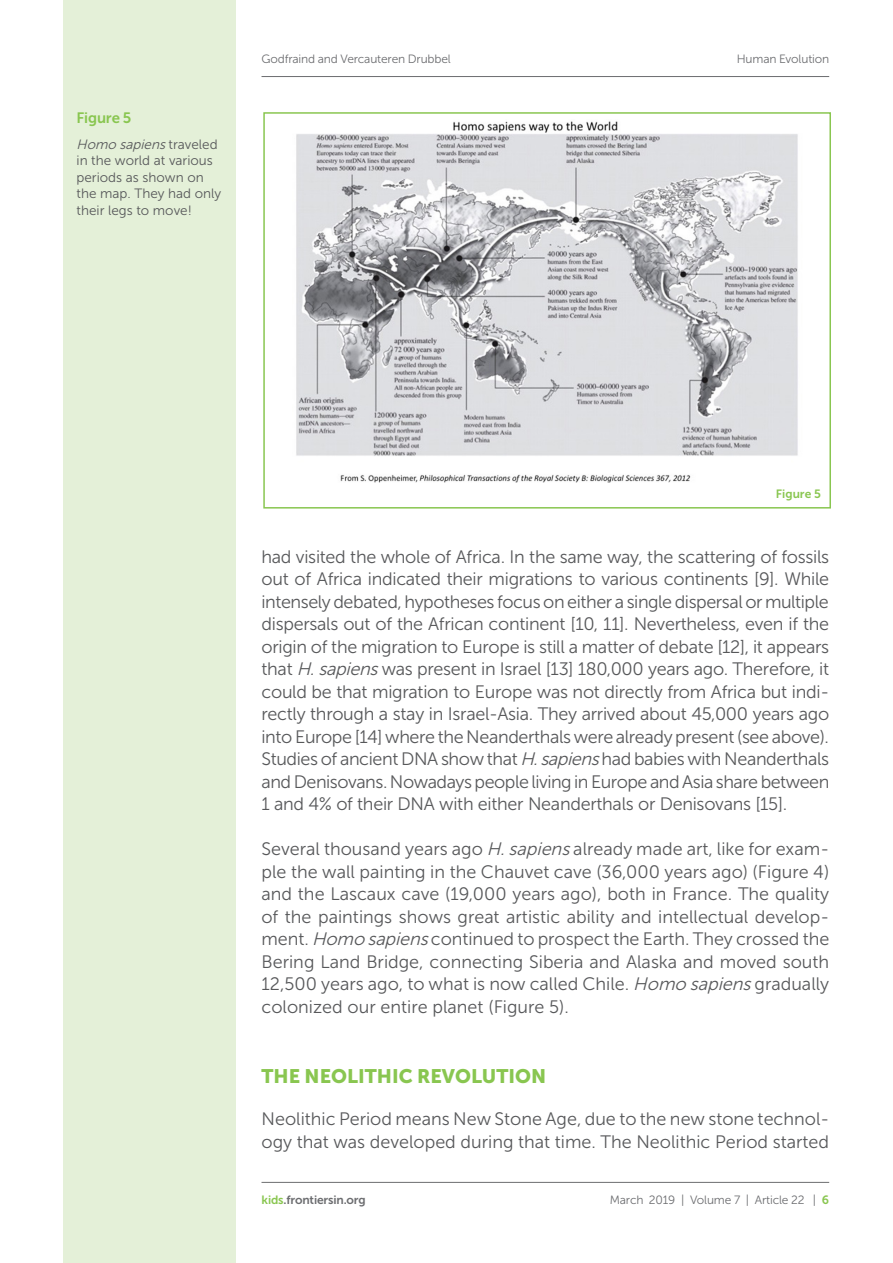
<style>
.page{position:relative;width:893px;height:1263px;background:#fff}
.page>*{position:absolute;margin:0;border:0;box-sizing:border-box;transform-origin:0 0}
.ART_kids_tx_title1{font:19.5px "Museo Sans 900";color:#89c650}
.ART_kids_tx{font:18px/22.5px "Museo Sans 300";color:#57585a;text-align:justify}
.ART_kids_title5{font:15px "Museo Sans 700";letter-spacing:-.01em;color:#89c650}
.REF_kids_tx_2{font:13.5px/16.5px "Museo Sans 300";color:#57585a}
.t1{font:12px "Museo Sans 300";letter-spacing:-.015em;color:#6c6d70}
.t2{font:12px "Museo Sans 700";letter-spacing:-.01em;color:#6c6d70}
.t3{font:12px "Museo Sans 700";color:#89c650}
.s1{font-style:italic}
.s2{color:#89c650}
.s3{font-family:"Museo Sans 700";color:#89c650}
</style>
<div class="page">
<hr style="left:261px;top:76px;width:568px;height:1px;background:#6c6d70">
<div style="left:64px;top:0;width:172px;height:1263px;background:#e4f0d8"></div>
<hr style="left:261px;top:1182px;width:568px;height:1px;background:#6c6d70">
<div style="left:263px;top:112px;width:568px;height:396px;background:#fff;border:2px solid #89c650"></div>
<img style="left:296px;top:121px;width:502px;height:361px">
<p class="ART_kids_title5" style="left:77px;top:110px;width:56px">Figure 5</p>
<p class="REF_kids_tx_2" style="left:77px;top:136px;width:146px"><span class="s1">Homo sapiens</span>t r a v e l e d in the world at various periods as shown on the map. They had only their legs to move!</p>
<p class="t1" style="left:261px;top:52px;width:191px">Godfraind and Vercauteren Drubbel</p>
<p class="t1" style="left:737px;top:52px;width:94px">Human Evolution</p>
<p class="t3" style="left:776px;top:487px;width:47px">Figure 5</p>
<p class="ART_kids_tx" style="left:261px;top:545px;width:569px">had visited the whole of Africa. In the same way, the scattering of fossils out of Africa indicated their migrations to various continents [9]. While intensely debated, hypotheses focus on either a single dispersal or multiple dispersals out of the African continent [10, 11]. Nevertheless, even if the origin of the migration to Europe is still a matter of debate [12], it appears that <span class="s1">H.sapiens</span>was present in Israel [13] 180,000 years ago. Therefore, it could be that migration to Europe was not directly from Africa but indi&shy;rectly through a stay in Israel-Asia. They arrived about 45,000 years ago into Europe [14] where the Neanderthals were already present (see above).<br>Studies of ancient DNA show that <span class="s1">H.sapiens</span>had babies with Neanderthals and Denisovans. Nowadays people living in Europe and Asia share between 1 and 4% of their DNA with either Neanderthals or Denisovans [15].</p>
<p class="ART_kids_tx" style="left:261px;top:838px;width:569px">Several thousand years ago <span class="s1">H.sapiens</span>already made art, like for exam&shy;ple the wall painting in the Chauvet cave (36,000 years ago) (Figure 4) and the Lascaux cave (19,000 years ago), both in France. The quality of the paintings shows great artistic ability and intellectual develop&shy;ment. <span class="s1">Homo sapiens</span>continued to prospect the Earth. They crossed the Bering Land Bridge, connecting Siberia and Alaska and moved south 12,500 years ago, to what is now called Chile. <span class="s1">Homo sapiens</span>gradually colonized our entire planet (Figure 5).</p>
<p class="ART_kids_tx_title1" style="left:261px;top:1065px;width:286px">THE NEOLITHIC REVOLUTION</p>
<p class="ART_kids_tx" style="left:261px;top:1108px;width:569px">Neolithic Period means New Stone Age, due to the new stone technol&shy;ogy that was developed during that time. The Neolithic Period started</p>
<p class="t2" style="left:261px;top:1193px;width:106px"><span class="s2">kids</span>.frontiersin.org</p>
<p class="t1" style="left:610px;top:1193px;width:221px">March 2019 | Volume 7 | Article 22 | <span class="s3">6</span></p>
</div>
